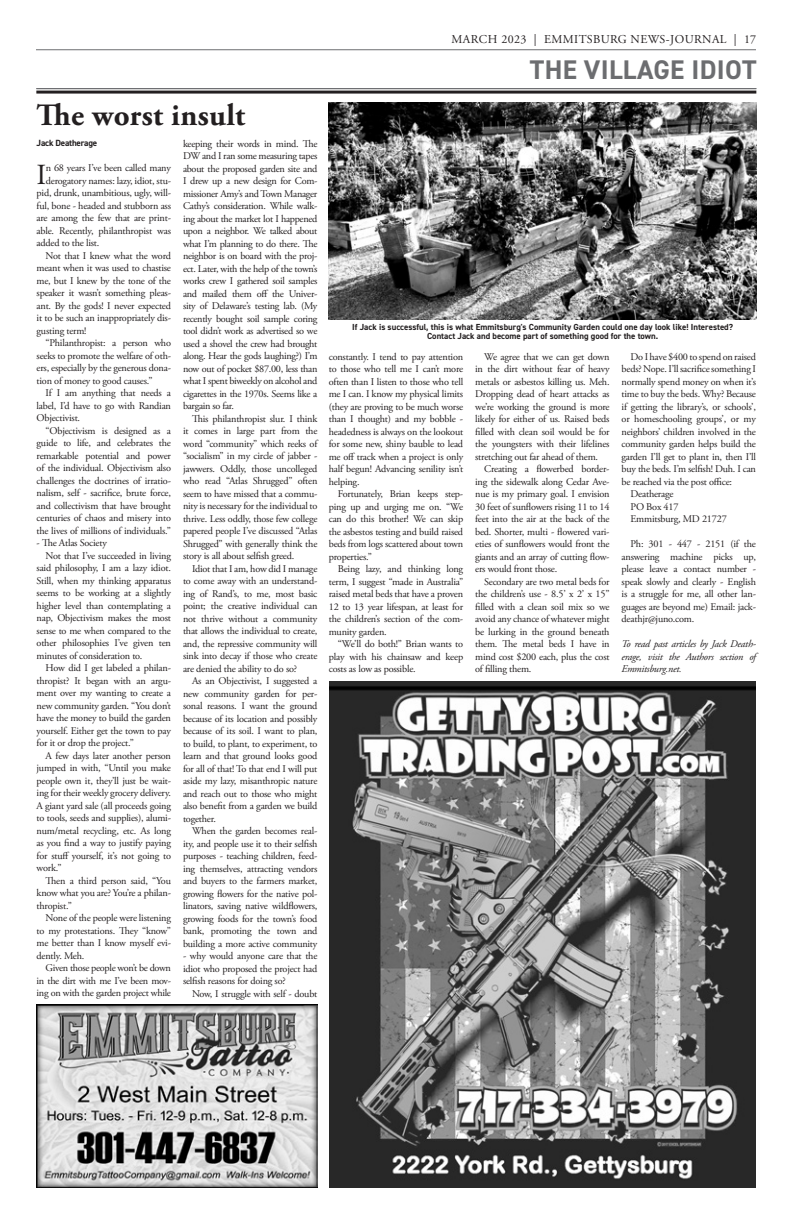
<style>
.page{position:relative;width:792px;height:1224px;background:#fff}
.page>*{position:absolute;margin:0;border:0;box-sizing:border-box;transform-origin:0 0}
.t1{font:700 31px "Adobe Garamond Pro";letter-spacing:.01em;color:#231f20}
._1st_paragraph{font:29.1px "Adobe Garamond Pro";color:#231f20}
.t2{font:700 27px "DIN2014";letter-spacing:.01em;color:#6c6d70}
.t3{font:12px "Adobe Garamond Pro";letter-spacing:.035em;color:#231f20}
.body{font:10.2px/12.5px "Adobe Garamond Pro";letter-spacing:-.02em;color:#231f20;text-align:justify}
._1st_paragraph-2{font:10.2px "Adobe Garamond Pro";letter-spacing:-.02em;color:#231f20}
.End_of_paragraph{font:italic 10.2px/12.5px "Adobe Garamond Pro";letter-spacing:-.02em;color:#231f20;text-align:justify}
.author{font:700 9px "DIN2014";letter-spacing:-.02em;color:#231f20}
.t4{font:700 8.8px "DIN2014";color:#231f20}
</style>
<div class="page">
<hr style="left:36px;top:49px;width:720px;height:1px;background:#6c6d70">
<hr style="left:36px;top:91px;width:720px;height:3px;background:#231f20">
<hr style="left:36px;top:88px;width:720px;height:1px;background:#6c6d70">
<img style="left:37px;top:1005px;width:280px;height:183px">
<img style="left:329px;top:681px;width:426px;height:507px">
<img style="left:329px;top:102px;width:428px;height:218px">
<p class="t1" style="left:37px;top:97px;width:210px">The worst insult</p>
<p class="author" style="left:37px;top:137px;width:62px">Jack Deatherage</p>
<p class="_1st_paragraph" style="left:37px;top:157px;width:11px">I</p>
<p class="_1st_paragraph-2" style="left:46px;top:162px;width:127px">n 68 years I’ve been called many</p>
<p class="body" style="left:183px;top:138px;width:136px">keeping their words in mind. The DW and I ran some measuring tapes about the proposed garden site and I drew up a new design for Com&shy;missioner Amy’s and Town Manager Cathy’s consideration. While walk&shy;ing about the market lot I happened upon a neighbor. We talked about what I’m planning to do there. The neighbor is on board with the proj&shy;ect. Later, with the help of the town’s works crew I gathered soil samples and mailed them off the Univer&shy;sity of Delaware’s testing lab. (My recently bought soil sample coring tool didn’t work as advertised so we used a shovel the crew had brought along. Hear the gods laughing?) I’m now out of pocket $87.00, less than what I spent biweekly on alcohol and cigarettes in the 1970s. Seems like a bargain so far.</p>
<p class="body" style="left:183px;top:413px;width:136px;text-indent:9px">This philanthropist slur. I think it comes in large part from the word “community” which reeks of “socialism” in my circle of jabber - jawwers. Oddly, those uncolleged who read “Atlas Shrugged” often seem to have missed that a commu&shy;nity is necessary for the individual to thrive. Less oddly, those few college papered people I’ve discussed “Atlas Shrugged” with generally think the story is all about selfish greed.</p>
<p class="body" style="left:183px;top:563px;width:136px;text-indent:9px">Idiot that I am, how did I manage to come away with an understand&shy;ing of Rand’s, to me, most basic point; the creative individual can not thrive without a community that allows the individual to create, and, the repressive community will sink into decay if those who create are denied the ability to do so?</p>
<p class="body" style="left:183px;top:675px;width:136px;text-indent:9px">As an Objectivist, I suggested a new community garden for per&shy;sonal reasons. I want the ground because of its location and possibly because of its soil. I want to plan, to build, to plant, to experiment, to learn and that ground looks good for all of that! To that end I will put aside my lazy, misanthropic nature and reach out to those who might also benefit from a garden we build together.</p>
<p class="body" style="left:183px;top:825px;width:136px;text-indent:9px">When the garden becomes real&shy;ity, and people use it to their selfish purposes - teaching children, feed&shy;ing themselves, attracting vendors and buyers to the farmers market, growing flowers for the native pol&shy;linators, saving native wildflowers, growing foods for the town’s food bank, promoting the town and building a more active community</p>
<p class="body" style="left:183px;top:950px;width:136px">- why would anyone care that the idiot who proposed the project had selfish reasons for doing so?</p>
<p class="body" style="left:192px;top:988px;width:127px">Now, I struggle with self - doubt</p>
<p class="_1st_paragraph-2" style="left:46px;top:174px;width:127px">derogatory names: lazy, idiot, stu-</p>
<p class="_1st_paragraph-2" style="left:37px;top:187px;width:136px">pid, drunk, unambitious, ugly, will-</p>
<p class="_1st_paragraph-2" style="left:37px;top:199px;width:136px">ful, bone - headed and stubborn ass</p>
<p class="_1st_paragraph-2" style="left:37px;top:212px;width:136px">are among the few that are print-</p>
<p class="_1st_paragraph-2" style="left:37px;top:224px;width:136px">able. Recently, philanthropist was</p>
<p class="_1st_paragraph-2" style="left:37px;top:237px;width:64px">added to the list.</p>
<p class="body" style="left:37px;top:250px;width:136px;text-indent:9px">Not that I knew what the word meant when it was used to chastise me, but I knew by the tone of the speaker it wasn’t something pleas&shy;ant. By the gods! I never expected it to be such an inappropriately dis&shy;gusting term!</p>
<p class="body" style="left:37px;top:337px;width:136px;text-indent:9px">“Philanthropist: a person who seeks to promote the welfare of oth&shy;ers, especially by the generous dona&shy;tion of money to good causes.”</p>
<p class="body" style="left:37px;top:387px;width:136px;text-indent:9px">If I am anything that needs a label, I’d have to go with Randian Objectivist.</p>
<p class="body" style="left:37px;top:425px;width:136px;text-indent:9px">“Objectivism is designed as a guide to life, and celebrates the remarkable potential and power of the individual. Objectivism also challenges the doctrines of irratio&shy;nalism, self - sacrifice, brute force, and collectivism that have brought centuries of chaos and misery into the lives of millions of individuals.”</p>
<p class="body" style="left:37px;top:537px;width:72px">- The Atlas Society</p>
<p class="body" style="left:37px;top:550px;width:136px;text-indent:9px">Not that I’ve succeeded in living said philosophy, I am a lazy idiot.<br>Still, when my thinking apparatus seems to be working at a slightly higher level than contemplating a nap, Objectivism makes the most sense to me when compared to the other philosophies I’ve given ten minutes of consideration to.</p>
<p class="body" style="left:37px;top:662px;width:136px;text-indent:9px">How did I get labeled a philan&shy;thropist? It began with an argu&shy;ment over my wanting to create a new community garden. “You don’t have the money to build the garden yourself. Either get the town to pay for it or drop the project.”</p>
<p class="body" style="left:37px;top:750px;width:136px;text-indent:9px">A few days later another person jumped in with, “Until you make people own it, they’ll just be wait&shy;ing for their weekly grocery delivery.<br>A giant yard sale (all proceeds going to tools, seeds and supplies), alumi&shy;num/metal recycling, etc. As long as you find a way to justify paying for stuff yourself, it’s not going to work.”</p>
<p class="body" style="left:37px;top:875px;width:136px;text-indent:9px">Then a third person said, “You know what you are? You’re a philan&shy;thropist.”</p>
<p class="body" style="left:37px;top:912px;width:136px;text-indent:9px">None of the people were listening to my protestations. They “know” me better than I know myself evi&shy;dently. Meh.</p>
<p class="body" style="left:37px;top:962px;width:136px;text-indent:9px">Given those people won’t be down in the dirt with me I’ve been mov&shy;ing on with the garden project while</p>
<p class="t3" style="left:451px;top:32px;width:306px">MARCH 2023 | EMMITSBURG NEWS-JOURNAL | 17</p>
<p class="t2" style="left:530px;top:51px;width:228px">THE VILLAGE IDIOT</p>
<p class="t4" style="left:352px;top:321px;width:382px">If Jack is successful, this is what Emmitsburg's Community Garden could one day look like! Interested?</p>
<p class="t4" style="left:427px;top:330px;width:233px">Contact Jack and become part of something good for the town.</p>
<p class="body" style="left:329px;top:350px;width:136px">constantly. I tend to pay attention to those who tell me I can’t more often than I listen to those who tell me I can. I know my physical limits (they are proving to be much worse than I thought) and my bobble - headedness is always on the lookout for some new, shiny bauble to lead me off track when a project is only half begun! Advancing senility isn’t helping.</p>
<p class="body" style="left:329px;top:488px;width:136px;text-indent:9px">Fortunately, Brian keeps step&shy;ping up and urging me on. “We can do this brother! We can skip the asbestos testing and build raised beds from logs scattered about town properties.”</p>
<p class="body" style="left:329px;top:563px;width:136px;text-indent:9px">Being lazy, and thinking long term, I suggest “made in Australia” raised metal beds that have a proven 12 to 13 year lifespan, at least for the children’s section of the com&shy;munity garden.</p>
<p class="body" style="left:329px;top:638px;width:136px;text-indent:9px">“We’ll do both!” Brian wants to play with his chainsaw and keep costs as low as possible.</p>
<p class="body" style="left:475px;top:350px;width:136px;text-indent:9px">We agree that we can get down in the dirt without fear of heavy metals or asbestos killing us. Meh.<br>Dropping dead of heart attacks as we’re working the ground is more likely for either of us. Raised beds filled with clean soil would be for the youngsters with their lifelines stretching out far ahead of them.</p>
<p class="body" style="left:475px;top:463px;width:136px;text-indent:9px">Creating a flowerbed border&shy;ing the sidewalk along Cedar Ave&shy;nue is my primary goal. I envision 30 feet of sunflowers rising 11 to 14 feet into the air at the back of the bed. Shorter, multi - flowered vari&shy;eties of sunflowers would front the giants and an array of cutting flow&shy;ers would front those.</p>
<p class="body" style="left:475px;top:575px;width:136px;text-indent:9px">Secondary are two metal beds for the children’s use - 8.5’ x 2’ x 15” filled with a clean soil mix so we avoid any chance of whatever might be lurking in the ground beneath them. The metal beds I have in mind cost $200 each, plus the cost of filling them.</p>
<p class="body" style="left:622px;top:350px;width:136px;text-indent:9px">Do I have $400 to spend on raised beds? Nope. I’ll sacrifice something I normally spend money on when it’s time to buy the beds. Why? Because if getting the library’s, or schools’, or homeschooling groups’, or my neighbors’ children involved in the community garden helps build the garden I’ll get to plant in, then I’ll buy the beds. I’m selfish! Duh. I can be reached via the post office:</p>
<p class="body" style="left:631px;top:488px;width:44px">Deatherage</p>
<p class="body" style="left:631px;top:500px;width:49px">PO Box 417</p>
<p class="body" style="left:631px;top:513px;width:98px">Emmitsburg, MD 21727</p>
<p class="body" style="left:622px;top:538px;width:136px;text-indent:9px">Ph: 301 - 447 - 2151 (if the answering machine picks up, please leave a contact number - speak slowly and clearly - English is a struggle for me, all other lan&shy;guages are beyond me) Email: jack&shy;deathjr@juno.com.</p>
<p class="End_of_paragraph" style="left:622px;top:638px;width:136px">To read past articles by Jack Death&shy;erage, visit the Authors section of Emmitsburg.net.</p>
</div>
